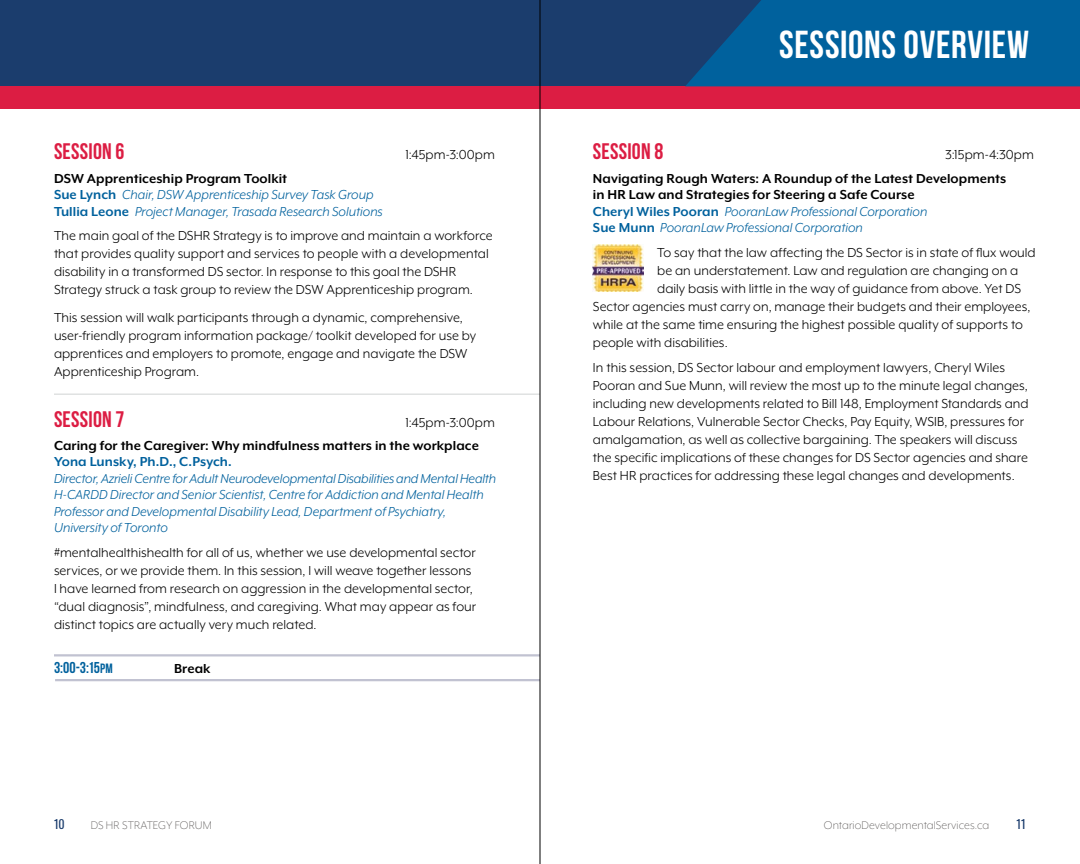
<style>
.page{position:relative;width:1080px;height:864px;background:#fff}
.page>*{position:absolute;margin:0;border:0;box-sizing:border-box;transform-origin:0 0}
.t1{font:39px "Bebas Neue";letter-spacing:.015em;color:#fff}
.t2{font:22.5px "Bebas Neue";letter-spacing:.01em;color:#dc1d43}
.t3{font:15.75px "Bebas Neue";color:#00619d}
.t4{font:15px/18px "Mr Eaves XL Mod OT";color:#000}
.t5{font:italic 15px/16.5px "Mr Eaves XL Mod OT";color:#00619d}
.t6{font:700 15px/16.5px "Mr Eaves XL Mod OT";letter-spacing:.005em;color:#000}
.t7{font:700 15px "Mr Eaves XL Mod OT";letter-spacing:.005em;color:#00619d}
.t8{font:300 12.75px "Mr Eaves XL Mod OT";letter-spacing:.01em;color:#53504f}
.t9{font:12px "Oswald";color:#1b3d6d}
.s1{font-weight:700;font-style:normal;color:#000}
.s2{font-weight:700;font-style:normal}
.s3{font-size:13.5px}
.s4{color:#00619d}
.s5{font-weight:400;font-style:italic;color:#00619d}
</style>
<div class="page">
<div style="left:0;top:78px;width:1080px;height:31px;background:#dc1d43"></div>
<div style="left:0;top:0;width:1080px;height:86px;background:#1b3d6d"></div>
<svg style="left:686px;top:0;width:394px;height:86px;background:#025d98"></svg>
<img style="left:593px;top:244px;width:51px;height:48px">
<hr style="left:54px;top:654px;width:486px;height:2px;background:#c1c2d1">
<hr style="left:55px;top:679px;width:485px;height:2px;background:#c1c2d1">
<hr style="left:54px;top:394px;width:486px;height:1px;background:#d1d3d4">
<hr style="left:540px;top:0;width:1px;height:864px;background:#000">
<h2 class="t2" style="left:54px;top:139px;width:72px">SESSION 6</h2>
<p class="t4" style="left:405px;top:146px;width:91px">1:45pm-3:00pm</p>
<p class="t5" style="left:54px;top:170px;width:330px"><span class="s1">DSW Apprenticeship Program Toolkit<br></span><span class="s2">Sue Lynch</span> Chair, DSW Apprenticeship Survey Task Group<br><span class="s2">Tullia Leone</span> Project Manager, Trasada Research Solutions</p>
<p class="t4" style="left:54px;top:227px;width:440px">The main goal of the DSHR Strategy is to improve and maintain a workforce that provides quality support and services to people with a developmental disability in a transformed DS sector. In response to this goal the DSHR Strategy struck a task group to review the DSW Apprenticeship program.</p>
<p class="t4" style="left:54px;top:309px;width:424px">This session will walk participants through a dynamic, comprehensive, user-friendly program information package/ toolkit developed for use by apprentices and employers to promote, engage and navigate the DSW Apprenticeship Program.</p>
<h2 class="t2" style="left:54px;top:407px;width:72px">SESSION 7</h2>
<p class="t4" style="left:405px;top:413px;width:91px">1:45pm-3:00pm</p>
<p class="t6" style="left:54px;top:437px;width:426px">Caring for the Caregiver: Why mindfulness matters in the workplace</p>
<p class="t7" style="left:54px;top:454px;width:179px">Yona Lunsky, Ph.D., C.Psych.</p>
<p class="t5" style="left:54px;top:470px;width:444px">Director, Azrieli Centre for Adult Neurodevelopmental Disabilities and Mental Health H-CARDD Director and Senior Scientist, Centre for Addiction and Mental Health Professor and Developmental Disability Lead, Department of Psychiatry, University of Toronto</p>
<p class="t4" style="left:54px;top:544px;width:424px">#mentalhealthishealth for all of us, whether we use developmental sector services, or we provide them. In this session, I will weave together lessons I have learned from research on aggression in the developmental sector, “dual diagnosis”, mindfulness, and caregiving. What may appear as four distinct topics are actually very much related.</p>
<p class="t3" style="left:54px;top:659px;width:60px">3:00-3:15<span class="s3">PM</span></p>
<p class="t6" style="left:174px;top:660px;width:38px">Break</p>
<h1 class="t1" style="left:779px;top:24px;width:251px">SESSIONS OVERVIEW</h1>
<h2 class="t2" style="left:593px;top:139px;width:72px">SESSION 8</h2>
<p class="t4" style="left:945px;top:146px;width:90px">3:15pm-4:30pm</p>
<p class="t6" style="left:593px;top:170px;width:415px">Navigating Rough Waters: A Roundup of the Latest Developments in HR Law and Strategies for Steering a Safe Course<br><span class="s4">Cheryl Wiles Pooran</span> <span class="s5">PooranLaw Professional Corporation<br></span><span class="s4">Sue Munn</span> <span class="s5">PooranLaw Professional Corporation</span></p>
<p class="t4" style="left:657px;top:243px;width:380px">To say that the law affecting the DS Sector is in state of flux would</p>
<p class="t4" style="left:657px;top:261px;width:363px">be an understatement. Law and regulation are changing on a</p>
<p class="t4" style="left:657px;top:279px;width:365px">daily basis with little in the way of guidance from above. Yet DS</p>
<p class="t4" style="left:593px;top:297px;width:439px">Sector agencies must carry on, manage their budgets and their employees,</p>
<p class="t4" style="left:593px;top:315px;width:431px">while at the same time ensuring the highest possible quality of supports to</p>
<p class="t4" style="left:593px;top:333px;width:136px">people with disabilities.</p>
<p class="t4" style="left:593px;top:358px;width:437px">In this session, DS Sector labour and employment lawyers, Cheryl Wiles Pooran and Sue Munn, will review the most up to the minute legal changes, including new developments related to Bill 148, Employment Standards and Labour Relations, Vulnerable Sector Checks, Pay Equity, WSIB, pressures for amalgamation, as well as collective bargaining. The speakers will discuss the specific implications of these changes for DS Sector agencies and share Best HR practices for addressing these legal changes and developments.</p>
<p class="t9" style="left:54px;top:813px;width:12px">10</p>
<p class="t8" style="left:91px;top:818px;width:123px">DS HR STRATEGY FORUM</p>
<p class="t8" style="left:824px;top:818px;width:167px">OntarioDevelopmentalServices.ca</p>
<p class="t9" style="left:1017px;top:813px;width:11px">11</p>
</div>
